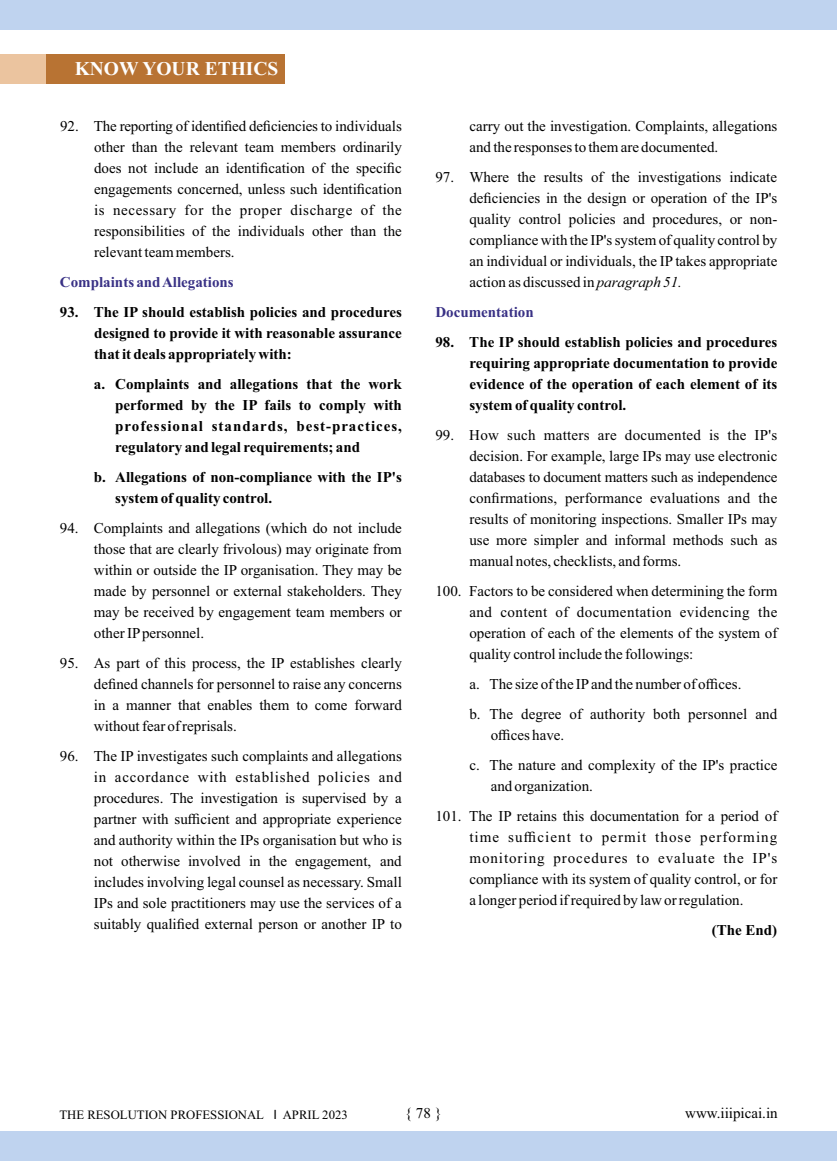
<style>
.page{position:relative;width:837px;height:1161px;background:#fff}
.page>*{position:absolute;margin:0;border:0;box-sizing:border-box;transform-origin:0 0}
.t1{font:700 19.5px "Times New Roman";color:#fefefe}
.t2{font:15px/21px "Times New Roman";color:#000;text-align:justify}
.t3{font:700 15px/21px "Times New Roman";color:#000;text-align:justify}
.t4{font:700 15px "Times New Roman";color:#393185}
.t5{font:12.75px "Times New Roman";color:#000}
.s1{font-style:italic}
.s2{font-family:"Arial"}
</style>
<div class="page">
<div style="left:0;top:0;width:837px;height:30px;background:#bfd3ef"></div>
<div style="left:0;top:1131px;width:837px;height:30px;background:#bfd3ef"></div>
<div style="left:46px;top:54px;width:239px;height:30px;background:#b87333"></div>
<div style="left:0;top:54px;width:46px;height:30px;background:#ebc49f"></div>
<h1 class="t1" style="left:75px;top:62px;width:205px">KNOW YOUR ETHICS</h1>
<p class="t2" style="left:94px;top:116px;width:309px;text-indent:-34px">92. The reporting of identified deficiencies to individuals other than the relevant team members ordinarily does not include an identification of the specific engagements concerned, unless such identification is necessary for the proper discharge of the responsibilities of the individuals other than the relevant team members.</p>
<p class="t4" style="left:60px;top:276px;width:175px">Complaints and Allegations</p>
<p class="t3" style="left:94px;top:303px;width:309px;text-indent:-34px">93. The IP should establish policies and procedures designed to provide it with reasonable assurance that it deals appropriately with:</p>
<p class="t3" style="left:115px;top:375px;width:288px;text-indent:-21px">a. Complaints and allegations that the work performed by the IP fails to comply with professional standards, best-practices, regulatory and legal requirements; and</p>
<p class="t3" style="left:115px;top:468px;width:288px;text-indent:-21px">b. Allegations of non-compliance with the IP's system of quality control.</p>
<p class="t2" style="left:94px;top:518px;width:309px;text-indent:-34px">94. Complaints and allegations (which do not include those that are clearly frivolous) may originate from within or outside the IP organisation. They may be made by personnel or external stakeholders. They may be received by engagement team members or other IPpersonnel.</p>
<p class="t2" style="left:94px;top:653px;width:309px;text-indent:-34px">95. As part of this process, the IP establishes clearly defined channels for personnel to raise any concerns in a manner that enables them to come forward without fear of reprisals.</p>
<p class="t2" style="left:94px;top:746px;width:309px;text-indent:-34px">96. The IP investigates such complaints and allegations in accordance with established policies and procedures. The investigation is supervised by a partner with sufficient and appropriate experience and authority within the IPs organisation but who is not otherwise involved in the engagement, and includes involving legal counsel as necessary. Small IPs and sole practitioners may use the services of a suitably qualified external person or another IP to</p>
<p class="t2" style="left:469px;top:116px;width:309px">carry out the investigation. Complaints, allegations and the responses to them are documented.</p>
<p class="t2" style="left:469px;top:167px;width:309px;text-indent:-34px">97. Where the results of the investigations indicate deficiencies in the design or operation of the IP's quality control policies and procedures, or non&shy;compliance with the IP's system of quality control by an individual or individuals, the IPtakes appropriate action as discussed in <span class="s1">paragraph 51.</span></p>
<p class="t4" style="left:435px;top:306px;width:100px">Documentation</p>
<p class="t3" style="left:469px;top:333px;width:309px;text-indent:-34px">98. The IP should establish policies and procedures requiring appropriate documentation to provide evidence of the operation of each element of its system of quality control.</p>
<p class="t2" style="left:469px;top:425px;width:310px;text-indent:-34px">99. How such matters are documented is the IP's decision. For example, large IPs may use electronic databases to document matters such as independence confirmations, performance evaluations and the results of monitoring inspections. Smaller IPs may use more simpler and informal methods such as manual notes, checklists, and forms.</p>
<p class="t2" style="left:469px;top:581px;width:309px;text-indent:-34px">100. Factors to be considered when determining the form and content of documentation evidencing the operation of each of the elements of the system of quality control include the followings:</p>
<p class="t2" style="left:469px;top:670px;width:309px;line-height:30px">a. The size of the IPand the number of offices.<br>b. The degree of authority both personnel and</p>
<p class="t2" style="left:469px;top:721px;width:309px;line-height:30px;text-indent:21px">offices have.<br>c. The nature and complexity of the IP's practice</p>
<p class="t2" style="left:435px;top:772px;width:343px;line-height:30px;text-indent:55px">and organization.<br>101. The IP retains this documentation for a period of</p>
<p class="t2" style="left:469px;top:827px;width:309px">time sufficient to permit those performing monitoring procedures to evaluate the IP's compliance with its system of quality control, or for a longer period if required by law or regulation.</p>
<p class="t3" style="left:712px;top:921px;width:67px">(The End)</p>
<p class="t5" style="left:59px;top:1111px;width:290px">THE RESOLUTION PROFESSIONAL <span class="s2">I</span> APRIL 2023</p>
<p class="t2" style="left:405px;top:1104px;width:38px">{ 78 }</p>
<p class="t2" style="left:685px;top:1104px;width:94px">www.iiipicai.in</p>
</div>
